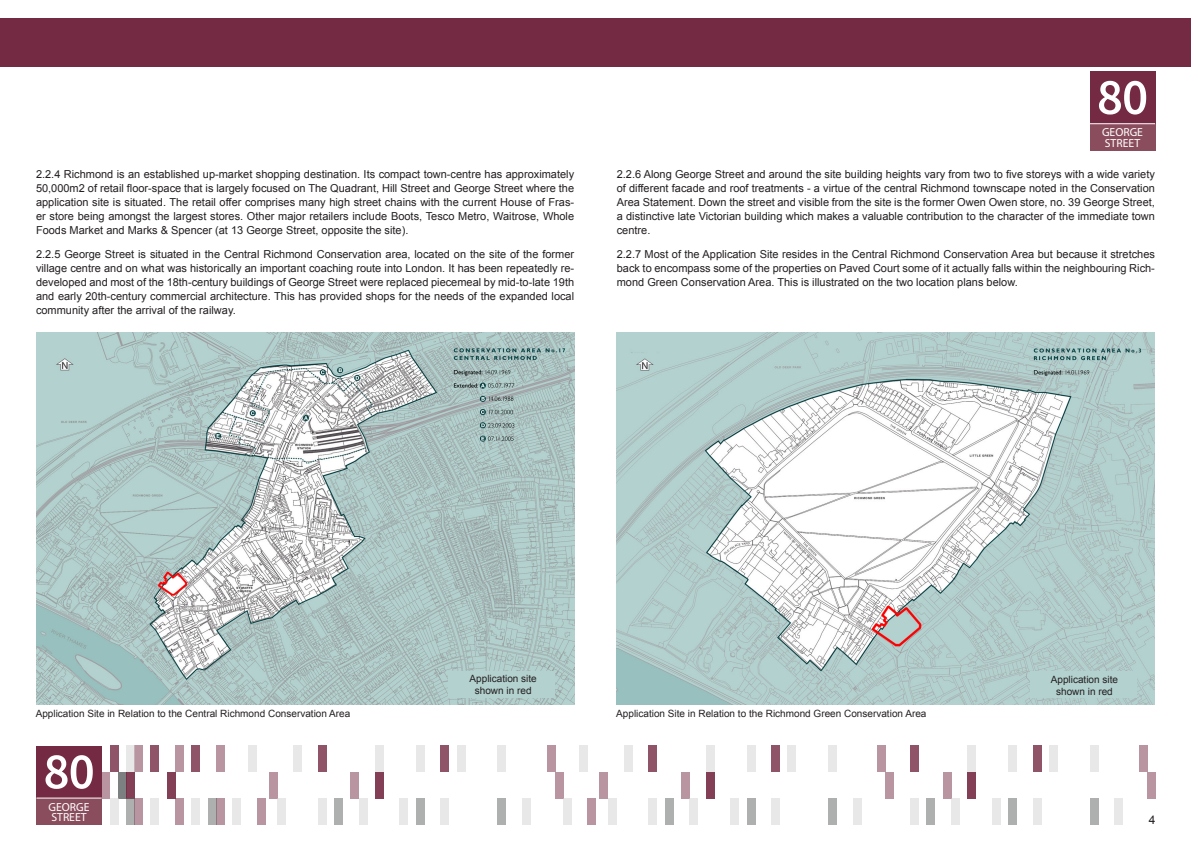
<style>
.page{position:relative;width:1191px;height:842px;background:#fff}
.page>*{position:absolute;margin:0;border:0;box-sizing:border-box;transform-origin:0 0}
.t1{font:12px "Arial";color:#231f20}
.t2{font:11.7px/10.2px "Myriad Pro";color:#fff}
.t3{font:11px/14px "Arial";color:#231f20;text-align:justify}
.t4{font:10px/12px "Arial";color:#231f20;text-align:center}
</style>
<div class="page">
<div style="left:0;top:18px;width:1191px;height:49px;background:#742a43"></div>
<div style="left:216px;top:746px;width:8px;height:26px;background:#b994a1"></div>
<div style="left:547px;top:746px;width:8px;height:26px;background:#b994a1"></div>
<div style="left:175px;top:746px;width:8px;height:26px;background:#b994a1"></div>
<div style="left:457px;top:746px;width:8px;height:26px;background:#e8e8e8"></div>
<div style="left:294px;top:746px;width:8px;height:26px;background:#e8e8e8"></div>
<div style="left:375px;top:746px;width:8px;height:26px;background:#e8e8e8"></div>
<div style="left:498px;top:746px;width:8px;height:26px;background:#e8e8e8"></div>
<div style="left:249px;top:746px;width:8px;height:26px;background:#e8e8e8"></div>
<div style="left:416px;top:746px;width:8px;height:26px;background:#e8e8e8"></div>
<div style="left:441px;top:746px;width:8px;height:26px;background:#8f5468"></div>
<div style="left:192px;top:746px;width:8px;height:26px;background:#8f5468"></div>
<div style="left:151px;top:746px;width:8px;height:26px;background:#8f5468"></div>
<div style="left:318px;top:746px;width:8px;height:26px;background:#8f5468"></div>
<div style="left:269px;top:772px;width:8px;height:26px;background:#b994a1"></div>
<div style="left:351px;top:772px;width:8px;height:26px;background:#b994a1"></div>
<div style="left:555px;top:772px;width:8px;height:26px;background:#b994a1"></div>
<div style="left:36px;top:746px;width:66px;height:52px;background:#742a43"></div>
<div style="left:36px;top:798px;width:66px;height:26px;background:#8a4d5d"></div>
<div style="left:375px;top:772px;width:8px;height:26px;background:#823f56"></div>
<div style="left:167px;top:772px;width:8px;height:26px;background:#823f56"></div>
<div style="left:216px;top:798px;width:8px;height:26px;background:#b994a1"></div>
<div style="left:175px;top:798px;width:8px;height:26px;background:#b994a1"></div>
<div style="left:257px;top:798px;width:8px;height:26px;background:#b994a1"></div>
<div style="left:441px;top:798px;width:8px;height:26px;background:#e8e8e8"></div>
<div style="left:277px;top:798px;width:8px;height:26px;background:#e8e8e8"></div>
<div style="left:192px;top:798px;width:8px;height:26px;background:#e8e8e8"></div>
<div style="left:522px;top:798px;width:8px;height:26px;background:#e8e8e8"></div>
<div style="left:359px;top:798px;width:8px;height:26px;background:#e8e8e8"></div>
<div style="left:151px;top:798px;width:8px;height:26px;background:#e8e8e8"></div>
<div style="left:318px;top:798px;width:8px;height:26px;background:#e8e8e8"></div>
<div style="left:232px;top:798px;width:9px;height:26px;background:#e8e8e8"></div>
<div style="left:400px;top:798px;width:8px;height:26px;background:#e8e8e8"></div>
<div style="left:134px;top:746px;width:9px;height:26px;background:#b994a1"></div>
<div style="left:126px;top:746px;width:8px;height:26px;background:#e8e8e8"></div>
<div style="left:110px;top:746px;width:8px;height:26px;background:#8f5468"></div>
<div style="left:102px;top:772px;width:8px;height:26px;background:#b994a1"></div>
<div style="left:118px;top:772px;width:8px;height:26px;background:#7d8080"></div>
<div style="left:126px;top:772px;width:8px;height:26px;background:#823f56"></div>
<div style="left:134px;top:798px;width:9px;height:26px;background:#b994a1"></div>
<div style="left:110px;top:798px;width:8px;height:26px;background:#e8e8e8"></div>
<div style="left:126px;top:798px;width:8px;height:26px;background:#aeb0b0"></div>
<div style="left:208px;top:798px;width:8px;height:26px;background:#aeb0b0"></div>
<div style="left:498px;top:798px;width:8px;height:26px;background:#aeb0b0"></div>
<div style="left:334px;top:798px;width:9px;height:26px;background:#aeb0b0"></div>
<div style="left:416px;top:798px;width:8px;height:26px;background:#aeb0b0"></div>
<svg style="left:46px;top:755px;width:47px;height:34px"></svg>
<hr style="left:36px;top:798px;width:66px;height:1px;background:#fff">
<div style="left:877px;top:746px;width:8px;height:26px;background:#b994a1"></div>
<div style="left:787px;top:746px;width:9px;height:26px;background:#e8e8e8"></div>
<div style="left:624px;top:746px;width:8px;height:26px;background:#e8e8e8"></div>
<div style="left:706px;top:746px;width:8px;height:26px;background:#e8e8e8"></div>
<div style="left:828px;top:746px;width:8px;height:26px;background:#e8e8e8"></div>
<div style="left:579px;top:746px;width:9px;height:26px;background:#e8e8e8"></div>
<div style="left:747px;top:746px;width:8px;height:26px;background:#e8e8e8"></div>
<div style="left:771px;top:746px;width:8px;height:26px;background:#8f5468"></div>
<div style="left:649px;top:746px;width:8px;height:26px;background:#8f5468"></div>
<div style="left:600px;top:772px;width:8px;height:26px;background:#b994a1"></div>
<div style="left:681px;top:772px;width:8px;height:26px;background:#b994a1"></div>
<div style="left:885px;top:772px;width:9px;height:26px;background:#b994a1"></div>
<div style="left:706px;top:772px;width:8px;height:26px;background:#823f56"></div>
<div style="left:588px;top:798px;width:8px;height:26px;background:#b994a1"></div>
<div style="left:771px;top:798px;width:8px;height:26px;background:#e8e8e8"></div>
<div style="left:608px;top:798px;width:8px;height:26px;background:#e8e8e8"></div>
<div style="left:853px;top:798px;width:8px;height:26px;background:#e8e8e8"></div>
<div style="left:690px;top:798px;width:8px;height:26px;background:#e8e8e8"></div>
<div style="left:649px;top:798px;width:8px;height:26px;background:#e8e8e8"></div>
<div style="left:563px;top:798px;width:8px;height:26px;background:#e8e8e8"></div>
<div style="left:730px;top:798px;width:8px;height:26px;background:#e8e8e8"></div>
<div style="left:828px;top:798px;width:8px;height:26px;background:#aeb0b0"></div>
<div style="left:665px;top:798px;width:8px;height:26px;background:#aeb0b0"></div>
<div style="left:747px;top:798px;width:8px;height:26px;background:#aeb0b0"></div>
<div style="left:1139px;top:746px;width:8px;height:26px;background:#b994a1"></div>
<div style="left:1049px;top:746px;width:8px;height:26px;background:#e8e8e8"></div>
<div style="left:967px;top:746px;width:8px;height:26px;background:#e8e8e8"></div>
<div style="left:1090px;top:746px;width:8px;height:26px;background:#e8e8e8"></div>
<div style="left:1008px;top:746px;width:8px;height:26px;background:#e8e8e8"></div>
<div style="left:1033px;top:746px;width:8px;height:26px;background:#8f5468"></div>
<div style="left:910px;top:746px;width:8px;height:26px;background:#8f5468"></div>
<div style="left:943px;top:772px;width:8px;height:26px;background:#b994a1"></div>
<div style="left:1147px;top:772px;width:8px;height:26px;background:#b994a1"></div>
<div style="left:967px;top:772px;width:8px;height:26px;background:#823f56"></div>
<div style="left:1033px;top:798px;width:8px;height:26px;background:#e8e8e8"></div>
<div style="left:1114px;top:798px;width:8px;height:26px;background:#e8e8e8"></div>
<div style="left:951px;top:798px;width:8px;height:26px;background:#e8e8e8"></div>
<div style="left:910px;top:798px;width:8px;height:26px;background:#e8e8e8"></div>
<div style="left:992px;top:798px;width:8px;height:26px;background:#e8e8e8"></div>
<div style="left:1090px;top:798px;width:8px;height:26px;background:#aeb0b0"></div>
<div style="left:926px;top:798px;width:9px;height:26px;background:#aeb0b0"></div>
<div style="left:1008px;top:798px;width:8px;height:26px;background:#aeb0b0"></div>
<div style="left:1090px;top:71px;width:65px;height:53px;background:#742a43"></div>
<div style="left:1090px;top:124px;width:65px;height:26px;background:#8a4d5d"></div>
<svg style="left:1099px;top:81px;width:47px;height:34px"></svg>
<hr style="left:1090px;top:124px;width:65px;height:1px;background:#fff">
<img style="left:617px;top:332px;width:537px;height:372px">
<img style="left:36px;top:332px;width:538px;height:372px">
<div style="left:449px;top:671px;width:106px;height:26px;background:#b3d1cf"></div>
<div style="left:1030px;top:671px;width:106px;height:26px;background:#b3d1cf"></div>
<p class="t3" style="left:36px;top:167px;width:540px">2.2.4 Richmond is an established up-market shopping destination. Its compact town-centre has approximately 50,000m2 of retail floor-space that is largely focused on The Quadrant, Hill Street and George Street where the application site is situated. The retail offer comprises many high street chains with the current House of Fras&shy;er store being amongst the largest stores. Other major retailers include Boots, Tesco Metro, Waitrose, Whole Foods Market and Marks &amp; Spencer (at 13 George Street, opposite the site).</p>
<p class="t3" style="left:36px;top:247px;width:540px">2.2.5 George Street is situated in the Central Richmond Conservation area, located on the site of the former village centre and on what was historically an important coaching route into London. It has been repeatedly re&shy;developed and most of the 18th-century buildings of George Street were replaced piecemeal by mid-to-late 19th and early 20th-century commercial architecture. This has provided shops for the needs of the expanded local community after the arrival of the railway.</p>
<p class="t2" style="left:1102px;top:127px;width:42px">GEORGE<br>STREET</p>
<p class="t3" style="left:617px;top:167px;width:540px">2.2.6 Along George Street and around the site building heights vary from two to five storeys with a wide variety of different facade and roof treatments - a virtue of the central Richmond townscape noted in the Conservation Area Statement. Down the street and visible from the site is the former Owen Owen store, no. 39 George Street, a distinctive late Victorian building which makes a valuable contribution to the character of the immediate town centre.</p>
<p class="t3" style="left:617px;top:247px;width:540px">2.2.7 Most of the Application Site resides in the Central Richmond Conservation Area but because it stretches back to encompass some of the properties on Paved Court some of it actually falls within the neighbouring Rich&shy;mond Green Conservation Area. This is illustrated on the two location plans below.</p>
<p class="t4" style="left:469px;top:673px;width:69px">Application site shown in red</p>
<p class="t4" style="left:1050px;top:673px;width:69px">Application site shown in red</p>
<p class="t4" style="left:36px;top:707px;width:316px">Application Site in Relation to the Central Richmond Conservation Area</p>
<p class="t4" style="left:616px;top:707px;width:312px">Application Site in Relation to the Richmond Green Conservation Area</p>
<p class="t2" style="left:49px;top:801px;width:42px">GEORGE<br>STREET</p>
<p class="t1" style="left:1148px;top:812px;width:8px">4</p>
</div>
